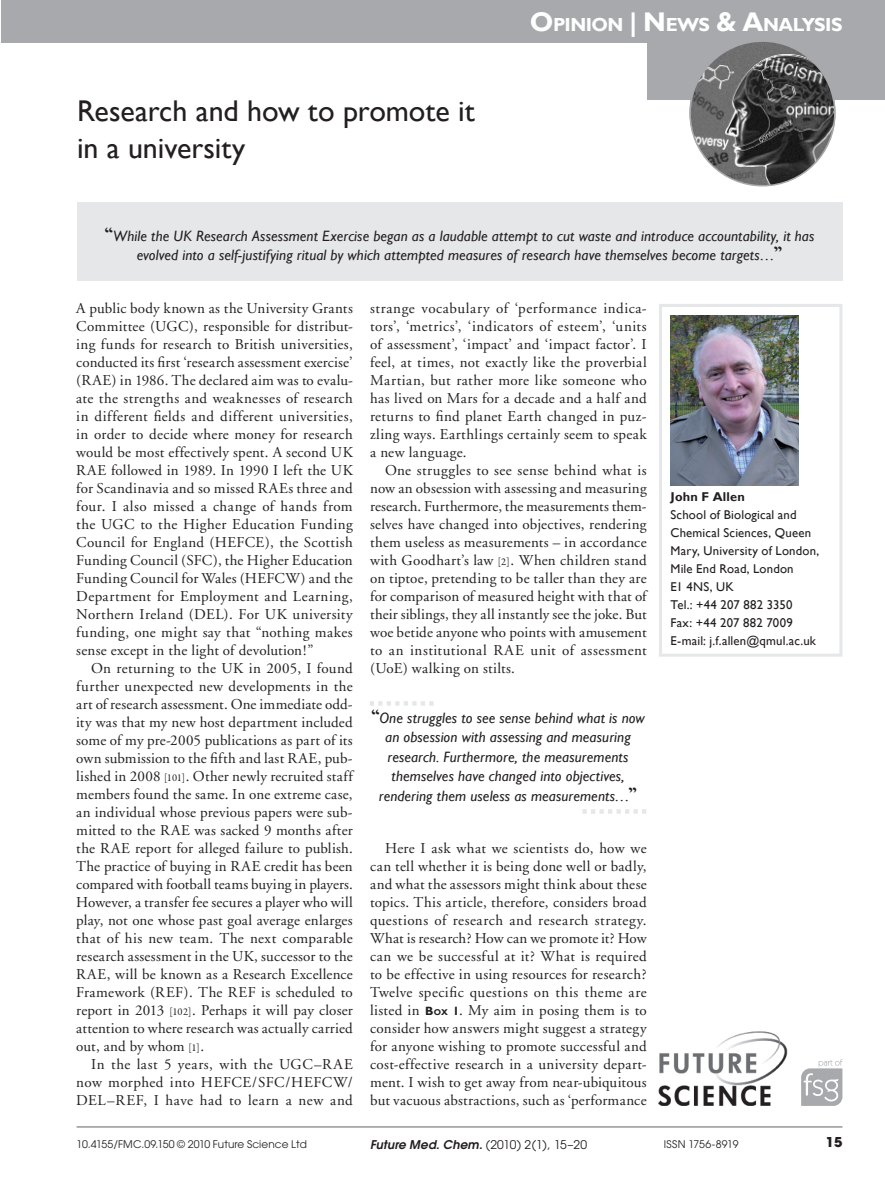
<style>
.page{position:relative;width:885px;height:1191px;background:#fff}
.page>*{position:absolute;margin:0;border:0;box-sizing:border-box;transform-origin:0 0}
.articletitle{font:30px/37.5px "Gill Sans";letter-spacing:-.005em;color:#231f20}
.runningauthor{font:700 18.9px "Gill Sans";letter-spacing:-.03em;color:#fff}
.bodyindent{font:15px/18px "Adobe Garamond";letter-spacing:.02em;color:#231f20;text-align:justify}
.bodyfirst{font:15px/18px "Adobe Garamond";letter-spacing:.015em;color:#231f20;text-align:justify}
.pulloutquote{font:italic 15px/19.5px "Gill Sans";letter-spacing:.01em;color:#231f20;text-align:center}
.t1{font:700 13.5px "Avant Garde";color:#231f20}
.correspondence{font:12.75px/18px "Gill Sans";letter-spacing:.015em;color:#231f20}
.author{font:700 12.75px "Gill Sans";letter-spacing:.015em;color:#231f20}
.t2{font:12px "Avant Garde";letter-spacing:-.025em;color:#231f20}
.t3{font:10.5px "Avant Garde";letter-spacing:.01em;color:#231f20}
.s1{font-size:27px}
.s2{font-family:"Californian FB";font-weight:700;font-style:normal;font-size:21px}
.s3{font-family:"Garamond Premr Pro";font-size:10.5px}
.s4{font-family:"Gill Sans";font-weight:700;font-size:12px}
.s5{font-family:"Gill Sans";font-weight:700;font-size:8.4px}
.s6{font-weight:600;font-style:italic}
</style>
<div class="page">
<hr style="left:77px;top:1126px;width:765px;height:1px;background:#a8a9ad">
<img style="left:659px;top:1031px;width:129px;height:75px">
<svg style="left:801px;top:1059px;width:41px;height:47px"></svg>
<div style="left:647px;top:0;width:237px;height:100px;background:#a8a9ad"></div>
<div style="left:1px;top:0;width:646px;height:42px;background:#a8a9ad"></div>
<div style="left:76px;top:202px;width:766px;height:79px;background:#e6e7e9"></div>
<img style="left:670px;top:315px;width:128px;height:170px">
<div style="left:659px;top:304px;width:183px;height:352px;border:3px solid #e6e7e9"></div>
<svg style="left:370px;top:701px;width:63px;height:4px"></svg>
<svg style="left:582px;top:809px;width:64px;height:4px"></svg>
<img style="left:690px;top:41px;width:144px;height:145px;border-radius:72px">
<p class="articletitle" style="left:77px;top:92px;width:399px">Research and how to promote it in a university</p>
<p class="runningauthor" style="left:530px;top:14px;width:314px"><span class="s1">O</span>PINION <span class="s1">| N</span> EWS <span class="s1">&amp; A</span>NALYSIS</p>
<p class="pulloutquote" style="left:104px;top:226px;width:711px"><span class="s2">“</span>While the UK Research Assessment Exercise began as a laudable attempt to cut waste and introduce accountability, it has evolved into a self-justifying ritual by which attempted measures of research have themselves become targets…<span class="s2">”</span></p>
<p class="bodyfirst" style="left:76px;top:299px;width:278px">A public body known as the University Grants Committee (UGC), responsible for distribut&shy;ing funds for research to British universities, conducted its first ‘research assessment exercise’ (RAE) in 1986. The declared aim was to evalu&shy;ate the strengths and weaknesses of research in different fields and different universities, in order to decide where money for research would be most effectively spent. A second UK RAE followed in 1989. In 1990 I left the UK for Scandinavia and so missed RAEs three and four. I also missed a change of hands from the UGC to the Higher Education Funding Council for England (HEFCE), the Scottish Funding Council (SFC), the Higher Education Funding Council for Wales (HEFCW) and the Department for Employment and Learning, Northern Ireland (DEL). For UK university funding, one might say that “nothing makes sense except in the light of devolution!”</p>
<p class="bodyindent" style="left:76px;top:659px;width:278px;text-indent:15px">On returning to the UK in 2005, I found further unexpected new developments in the art of research assessment. One immediate odd&shy;ity was that my new host department included some of my pre-2005 publications as part of its own submission to the fifth and last RAE, pub&shy;lished in 2008 <span class="s3">[101]</span>. Other newly recruited staff members found the same. In one extreme case, an individual whose previous papers were sub&shy;mitted to the RAE was sacked 9 months after the RAE report for alleged failure to publish.<br>The practice of buying in RAE credit has been compared with football teams buying in players.<br>However, a transfer fee secures a player who will play, not one whose past goal average enlarges that of his new team. The next comparable research assessment in the UK, successor to the RAE, will be known as a Research Excellence Framework (REF). The REF is scheduled to report in 2013 <span class="s3">[102]</span>. Perhaps it will pay closer attention to where research was actually carried out, and by whom <span class="s3">[1]</span>.</p>
<p class="bodyindent" style="left:76px;top:1055px;width:278px;text-indent:15px">In the last 5 years, with the UGC–RAE now morphed into HEFCE/SFC/HEFCW/ DEL–REF, I have had to learn a new and</p>
<p class="bodyindent" style="left:370px;top:299px;width:278px">strange vocabulary of ‘performance indica&shy;tors’, ‘metrics’, ‘indicators of esteem’, ‘units of assessment’, ‘impact’ and ‘impact factor’. I feel, at times, not exactly like the proverbial Martian, but rather more like someone who has lived on Mars for a decade and a half and returns to find planet Earth changed in puz&shy;zling ways. Earthlings certainly seem to speak a new language.</p>
<p class="bodyindent" style="left:370px;top:461px;width:278px;text-indent:15px">One struggles to see sense behind what is now an obsession with assessing and measuring research. Furthermore, the measurements them&shy;selves have changed into objectives, rendering them useless as measurements – in accordance with Goodhart’s law <span class="s3">[2]</span>. When children stand on tiptoe, pretending to be taller than they are for comparison of measured height with that of their siblings, they all instantly see the joke. But woe betide anyone who points with amusement to an institutional RAE unit of assessment (UoE) walking on stilts.</p>
<p class="pulloutquote" style="left:371px;top:708px;width:275px"><span class="s2">“</span>One struggles to see sense behind what is now an obsession with assessing and measuring research. Furthermore, the measurements themselves have changed into objectives, rendering them useless as measurements…<span class="s2">”</span></p>
<p class="bodyindent" style="left:370px;top:839px;width:278px;text-indent:15px">Here I ask what we scientists do, how we can tell whether it is being done well or badly, and what the assessors might think about these topics. This article, therefore, considers broad questions of research and research strategy.<br>What is research? How can we promote it? How can we be successful at it? What is required to be effective in using resources for research?<br>Twelve specific questions on this theme are listed in <span class="s4">B</span><span class="s5">OX</span> <span class="s4">1</span>. My aim in posing them is to consider how answers might suggest a strategy for anyone wishing to promote successful and cost-effective research in a university depart&shy;ment. I wish to get away from near-ubiquitous but vacuous abstractions, such as ‘performance</p>
<p class="author" style="left:670px;top:489px;width:76px">John F Allen</p>
<p class="correspondence" style="left:670px;top:506px;width:150px">School of Biological and<br>Chemical Sciences, Queen<br>Mary, University of London,<br>Mile End Road, London<br>E1 4NS, UK<br>Tel.: +44 207 882 3350<br>Fax: +44 207 882 7009<br>E-mail: j.f.allen@qmul.ac.uk</p>
<p class="t3" style="left:77px;top:1137px;width:232px">10.4155/FMC.09.150 © 2010 Future Science Ltd</p>
<p class="t2" style="left:370px;top:1137px;width:218px"><span class="s6">Future Med. Chem.</span> (2010) 2(1), 15–20</p>
<p class="t3" style="left:663px;top:1137px;width:76px">ISSN 1756-8919</p>
<p class="t1" style="left:825px;top:1133px;width:18px">15</p>
</div>
